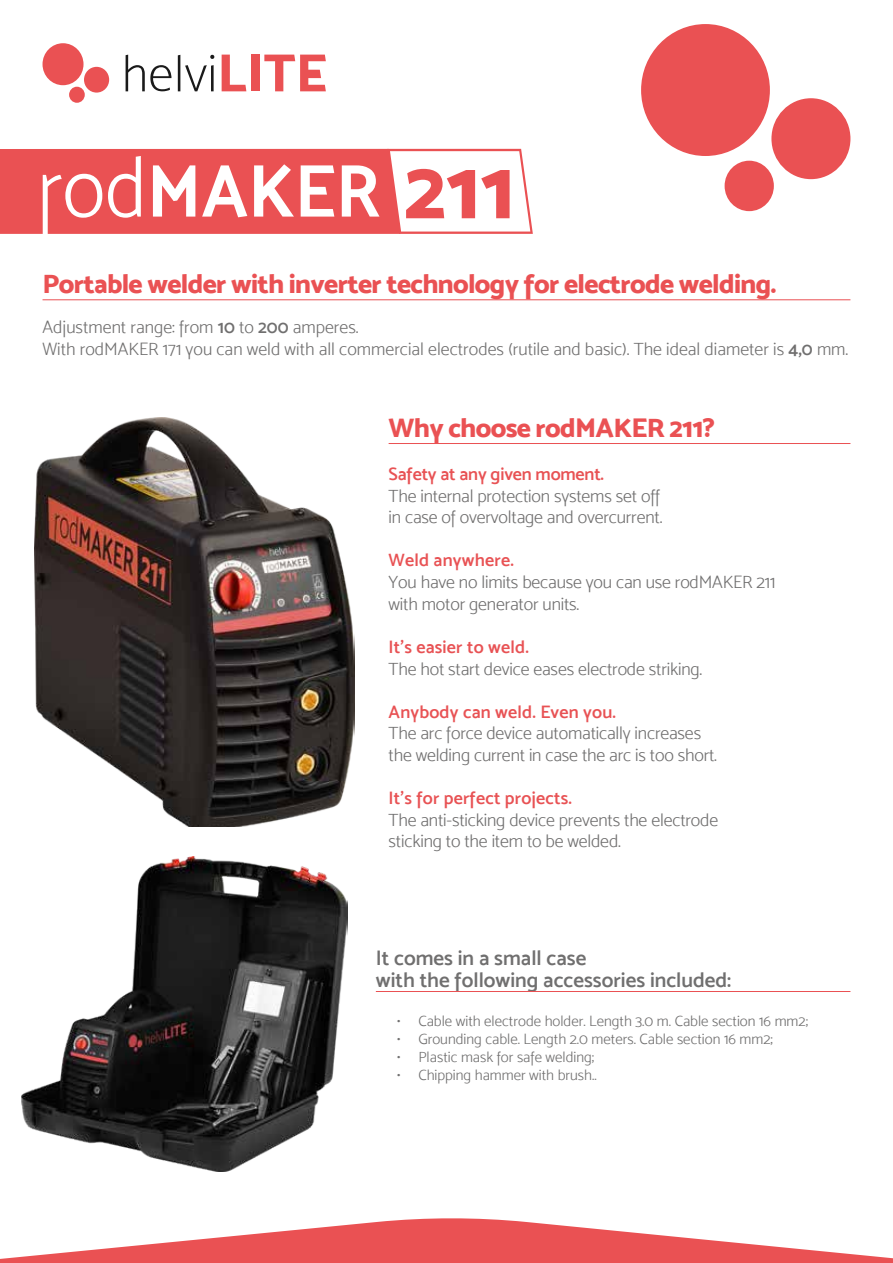
<style>
.page{position:relative;width:893px;height:1263px;background:#fff}
.page>*{position:absolute;margin:0;border:0;box-sizing:border-box;transform-origin:0 0}
.t1{font:85.35px "Mosk Extra Bold 800";color:#ea5153}
.t2{font:27px "Mosk Extra Bold 800";letter-spacing:-.025em;color:#ea5153}
.t3{font:21px/21.6px "Mosk Semi Bold 600";color:#706f6f}
.t4{font:18px/21.6px "Mosk Light 300";letter-spacing:-.01em;color:#706f6f}
.t5{font:18px "Mosk Semi Bold 600";letter-spacing:.01em;color:#e85254}
.t6{font:18px "Mosk Semi Bold 600";letter-spacing:-.01em;color:#e85254}
.t7{font:15px "Mosk Light 300";color:#706f6f}
.s1{font-family:"Mosk Semi Bold 600"}
</style>
<div class="page">
<svg style="left:0;top:1218px;width:893px;height:45px"></svg>
<svg style="left:126px;top:55px;width:45px;height:36px"></svg>
<svg style="left:178px;top:55px;width:36px;height:36px"></svg>
<svg style="left:222px;top:55px;width:24px;height:36px"></svg>
<div style="left:251px;top:55px;width:8px;height:36px;background:#ea5153"></div>
<svg style="left:264px;top:55px;width:62px;height:36px"></svg>
<div style="left:84px;top:67px;width:25px;height:26px;background:#ea5153;border-radius:50%"></div>
<div style="left:69px;top:87px;width:16px;height:16px;background:#ea5153;border-radius:50%"></div>
<div style="left:43px;top:43px;width:41px;height:42px;background:#ea5153;border-radius:50%"></div>
<div style="left:771px;top:98px;width:79px;height:81px;background:#ea5153;border-radius:50%"></div>
<div style="left:725px;top:161px;width:49px;height:50px;background:#ea5153;border-radius:50%"></div>
<div style="left:641px;top:24px;width:129px;height:132px;background:#ea5153;border-radius:50%"></div>
<svg style="left:0;top:149px;width:533px;height:85px"></svg>
<img style="left:35px;top:418px;width:319px;height:409px">
<img style="left:22px;top:857px;width:325px;height:314px">
<hr style="left:43px;top:300px;width:807px;height:1px;background:#ea5153">
<hr style="left:376px;top:991px;width:474px;height:1px;background:#ea5153">
<hr style="left:389px;top:443px;width:461px;height:1px;background:#ea5153">
<h1 class="t1" style="left:404px;top:136px;width:112px">211</h1>
<h2 class="t2" style="left:43px;top:267px;width:735px">Portable welder with inverter technology for electrode welding.</h2>
<p class="t4" style="left:43px;top:316px;width:807px">Adjustment range: from <span class="s1">10</span> to <span class="s1">200</span> amperes.<br>With rodMAKER 171 you can weld with all commercial electrodes (rutile and basic). The ideal diameter is <span class="s1">4,0</span> mm.</p>
<h2 class="t2" style="left:389px;top:411px;width:328px">Why choose rodMAKER 211?</h2>
<p class="t6" style="left:389px;top:463px;width:217px">Safety at any given moment.</p>
<p class="t4" style="left:389px;top:485px;width:275px">The internal protection systems set off in case of overvoltage and overcurrent.</p>
<p class="t5" style="left:389px;top:550px;width:127px">Weld anywhere.</p>
<p class="t4" style="left:389px;top:571px;width:388px">You have no limits because you can use rodMAKER 211 with motor generator units.</p>
<p class="t5" style="left:389px;top:636px;width:142px">It’s easier to weld.</p>
<p class="t4" style="left:389px;top:658px;width:315px">The hot start device eases electrode striking.</p>
<p class="t5" style="left:389px;top:701px;width:229px">Anybody can weld. Even you.</p>
<p class="t4" style="left:389px;top:722px;width:330px">The arc force device automatically increases the welding current in case the arc is too short.</p>
<p class="t5" style="left:389px;top:787px;width:185px">It’s for perfect projects.</p>
<p class="t4" style="left:389px;top:809px;width:331px">The anti-sticking device prevents the electrode sticking to the item to be welded.</p>
<p class="t3" style="left:376px;top:947px;width:357px">It comes in a small case<br>with the following accessories included:</p>
<p class="t7" style="left:397px;top:1012px;width:412px">• Cable with electrode holder. Length 3.0 m. Cable section 16 mm2;</p>
<p class="t7" style="left:397px;top:1030px;width:377px">• Grounding cable. Length 2.0 meters. Cable section 16 mm2;</p>
<p class="t7" style="left:397px;top:1048px;width:199px">• Plastic mask for safe welding;</p>
<p class="t7" style="left:397px;top:1066px;width:201px">• Chipping hammer with brush..</p>
</div>
